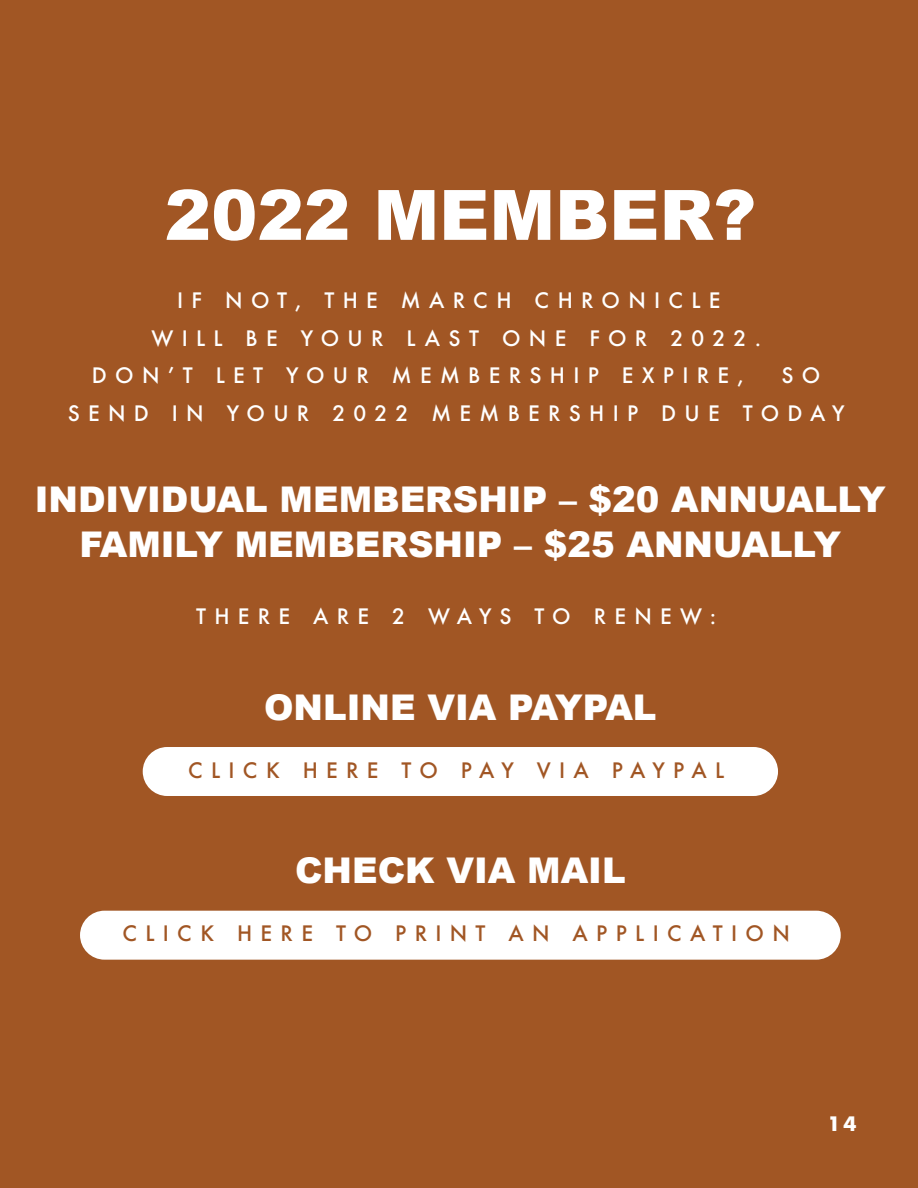
<style>
.page{position:relative;width:918px;height:1188px;background:#a15624}
.page>*{position:absolute;margin:0;border:0;box-sizing:border-box;transform-origin:0 0}
.t1{font:900 69.6px "Arial";color:#fff}
.t2{font:900 35.4px/45px "Arial";color:#fff;text-align:center}
.t3{font:500 20.7px/37.5px "Futura";letter-spacing:.4em;color:#fff}
.t4{font:500 20.7px "Futura";letter-spacing:.4em;color:#a15624}
.t5{font:700 19.35px "Futura";color:#fff}
</style>
<div class="page">
<div style="left:143px;top:747px;width:635px;height:49px;background:#fff;border-radius:24px"></div>
<div style="left:80px;top:911px;width:761px;height:49px;background:#fff;border-radius:24px"></div>
<h1 class="t1" style="left:165px;top:164px;width:593px">2022 MEMBER?</h1>
<p class="t3" style="left:177px;top:282px;width:545px">IF NOT, THE MARCH CHRONICLE</p>
<p class="t3" style="left:151px;top:319px;width:611px">WILL BE YOUR LAST ONE FOR 2022.</p>
<p class="t3" style="left:92px;top:357px;width:654px">DONʼT LET YOUR MEMBERSHIP EXPIRE,</p>
<p class="t3" style="left:68px;top:357px;width:778px;text-indent:714px">S O<br>SEND IN YOUR 2022 MEMBERSHIP DUE TODAY</p>
<h2 class="t2" style="left:35px;top:476px;width:853px">INDIVIDUAL MEMBERSHIP – $20 ANNUALLY<br>FAMILY MEMBERSHIP – $25 ANNUALLY</h2>
<p class="t3" style="left:196px;top:597px;width:522px">THERE ARE 2 WAYS TO RENEW:</p>
<h2 class="t2" style="left:264px;top:684px;width:394px">ONLINE VIA PAYPAL</h2>
<p class="t4" style="left:188px;top:756px;width:538px">CLICK HERE TO PAY VIA PAYPAL</p>
<h2 class="t2" style="left:295px;top:846px;width:332px">CHECK VIA MAIL</h2>
<p class="t4" style="left:123px;top:920px;width:669px">CLICK HERE TO PRINT AN APPLICATION</p>
<p class="t5" style="left:827px;top:1110px;width:31px">14</p>
</div>
